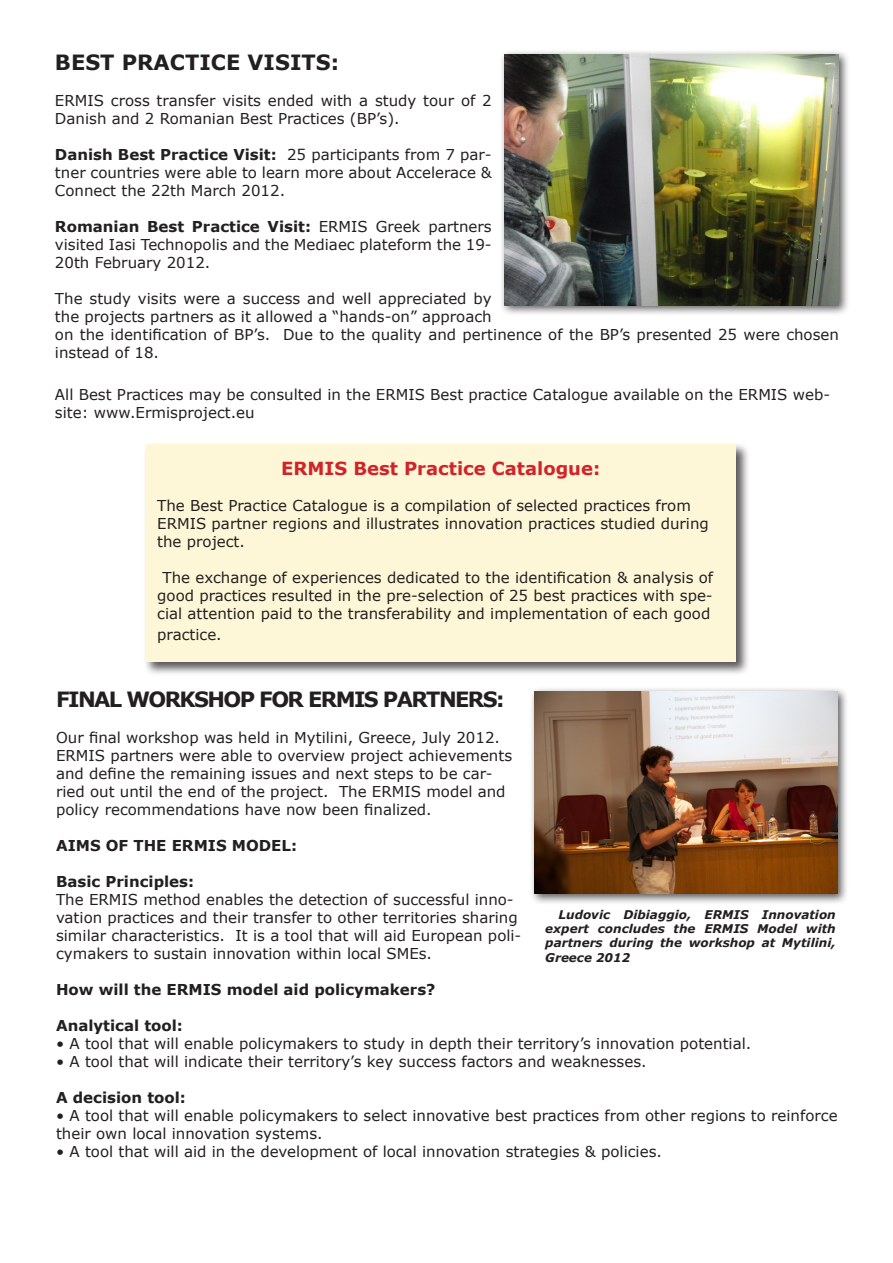
<style>
.page{position:relative;width:893px;height:1263px;background:#fff}
.page>*{position:absolute;margin:0;border:0;box-sizing:border-box;transform-origin:0 0}
.t1{font:700 21px "Verdana";letter-spacing:-.075em;color:#231f20}
.t2{font:700 21px "Verdana";color:#231f20}
.t3{font:700 18px "Verdana";color:#d1232a}
.t4{font:15px/18px "Verdana";color:#231f20}
.t5{font:700 15px "Verdana";color:#231f20}
.t6{font:italic 700 12px/14.4px "Verdana";color:#231f20;text-align:justify}
.s1{font-weight:700}
</style>
<div class="page">
<div style="left:144px;top:442px;width:606px;height:234px;background:#231f20;opacity:.75"></div>
<div style="left:146px;top:444px;width:590px;height:218px;background:#fef7d7"></div>
<div style="left:499px;top:49px;width:351px;height:267px;background:#231f20;opacity:.75"></div>
<img style="left:504px;top:54px;width:335px;height:251px">
<div style="left:529px;top:686px;width:320px;height:219px;background:#231f20;opacity:.75"></div>
<img style="left:535px;top:691px;width:303px;height:202px">
<p class="t2" style="left:55px;top:48px;width:286px">BEST PRACTICE VISITS:</p>
<p class="t4" style="left:55px;top:92px;width:438px">ERMIS cross transfer visits ended with a study tour of 2<br>Danish and 2 Romanian Best Practices (BP’s).</p>
<p class="t4" style="left:55px;top:146px;width:438px;text-align:justify"><span class="s1">Danish Best Practice Visit:</span> 25 participants from 7 par&shy;tner countries were able to learn more about Accelerace &amp; Connect the 22th March 2012.</p>
<p class="t4" style="left:55px;top:218px;width:438px;text-align:justify"><span class="s1">Romanian Best Practice Visit:</span> ERMIS Greek partners visited Iasi Technopolis and the Mediaec plateform the 19- 20th February 2012.</p>
<p class="t4" style="left:55px;top:290px;width:785px">The study visits were a success and well appreciated by<br>the projects partners as it allowed a “hands-on” approach<br>on the identification of BP’s. Due to the quality and pertinence of the BP’s presented 25 were chosen instead of 18.</p>
<p class="t4" style="left:55px;top:385px;width:777px">All Best Practices may be consulted in the ERMIS Best practice Catalogue available on the ERMIS web&shy;site: www.Ermisproject.eu</p>
<p class="t3" style="left:281px;top:455px;width:321px">ERMIS Best Practice Catalogue:</p>
<p class="t4" style="left:157px;top:496px;width:553px">The Best Practice Catalogue is a compilation of selected practices from<br>ERMIS partner regions and illustrates innovation practices studied during the project.</p>
<p class="t4" style="left:157px;top:568px;width:557px;text-align:center">The exchange of experiences dedicated to the identification &amp; analysis of good practices resulted in the pre-selection of 25 best practices with spe&shy;cial attention paid to the transferability and implementation of each good</p>
<p class="t4" style="left:157px;top:626px;width:66px">practice.</p>
<p class="t1" style="left:56px;top:685px;width:450px">FINAL WORKSHOP FOR ERMIS PARTNERS:</p>
<p class="t4" style="left:56px;top:729px;width:458px">Our final workshop was held in Mytilini, Greece, July 2012.<br>ERMIS partners were able to overview project achievements and define the remaining issues and next steps to be car&shy;ried out until the end of the project. The ERMIS model and policy recommendations have now been finalized.</p>
<p class="t5" style="left:56px;top:835px;width:243px">AIMS OF THE ERMIS MODEL:</p>
<p class="t5" style="left:56px;top:871px;width:140px">Basic Principles:</p>
<p class="t4" style="left:56px;top:891px;width:467px">The ERMIS method enables the detection of successful inno&shy;vation practices and their transfer to other territories sharing similar characteristics. It is a tool that will aid European poli&shy;cymakers to sustain innovation within local SMEs.</p>
<p class="t5" style="left:56px;top:979px;width:381px">How will the ERMIS model aid policymakers?</p>
<p class="t5" style="left:56px;top:1015px;width:128px">Analytical tool:</p>
<p class="t4" style="left:56px;top:1035px;width:697px">• A tool that will enable policymakers to study in depth their territory’s innovation potential.</p>
<p class="t4" style="left:56px;top:1053px;width:592px">• A tool that will indicate their territory’s key success factors and weaknesses.</p>
<p class="t5" style="left:56px;top:1087px;width:131px">A decision tool:</p>
<p class="t4" style="left:56px;top:1107px;width:783px">• A tool that will enable policymakers to select innovative best practices from other regions to reinforce their own local innovation systems.</p>
<p class="t4" style="left:56px;top:1143px;width:607px">• A tool that will aid in the development of local innovation strategies &amp; policies.</p>
<p class="t6" style="left:545px;top:907px;width:292px;text-indent:13px">Ludovic Dibiaggio, ERMIS Innovation expert concludes the ERMIS Model with partners during the workshop at Mytilini, Greece 2012</p>
</div>
